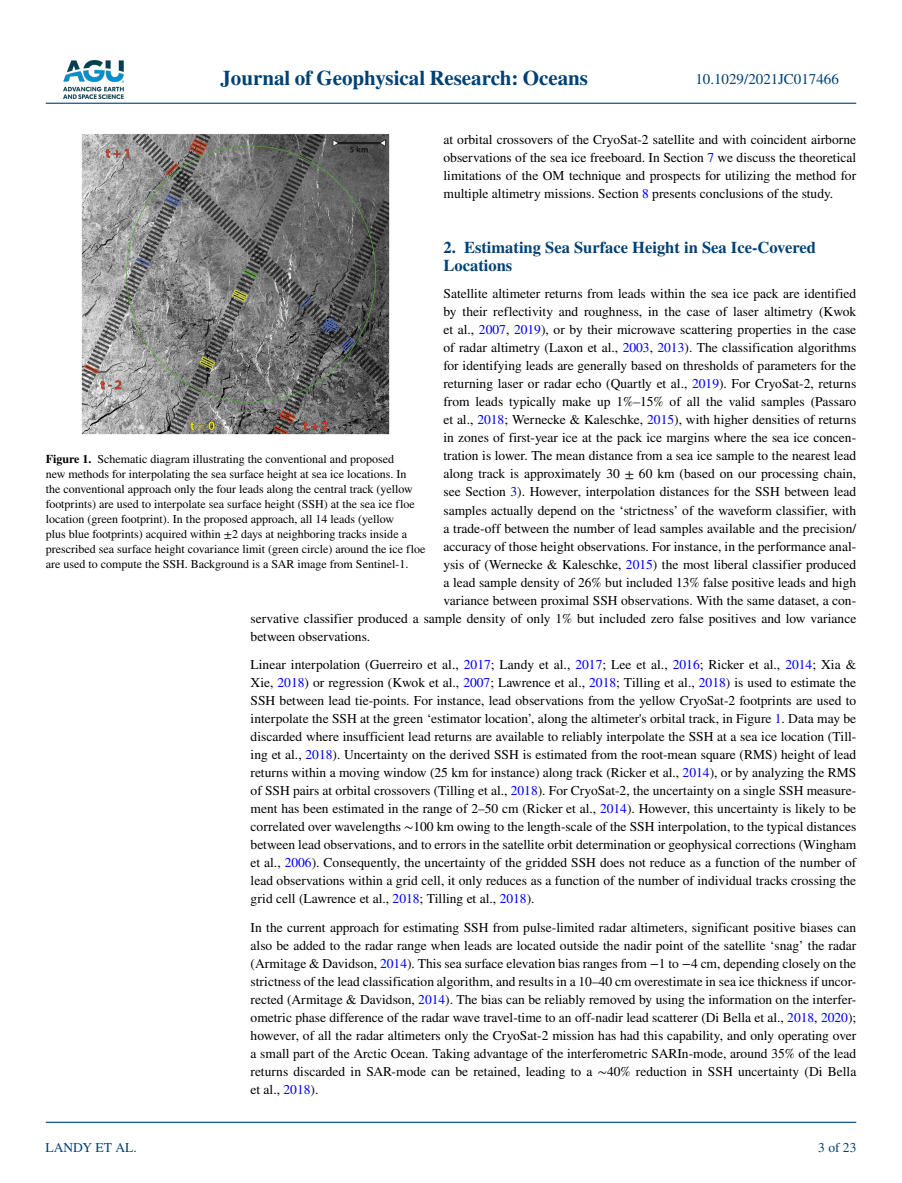
<style>
.page{position:relative;width:902px;height:1183px;background:#fff}
.page>*{position:absolute;margin:0;border:0;box-sizing:border-box;transform-origin:0 0}
.t1{font:700 21px "STIX";color:#004174}
.t2{font:700 16.5px/18px "STIX";color:#004174}
.t3{font:15px "STIX";color:#004174}
.t4{font:13.5px/18px "STIX";color:#000;text-align:justify}
.t5{font:13.5px "STIX";color:#004174}
.t6{font:12px/15px "STIX";color:#000}
.s1{color:#00f}
.s2{font-family:"STIX Math"}
.s3{font-weight:700}
</style>
<div class="page">
<img style="left:63px;top:60px;width:60px;height:39px">
<hr style="left:46px;top:103px;width:810px;height:1px;background:#004174">
<hr style="left:46px;top:1121px;width:810px;height:1px;background:#004174">
<img style="left:81px;top:134px;width:308px;height:300px">
<h1 class="t1" style="left:220px;top:66px;width:369px">Journal of Geophysical Research: Oceans</h1>
<p class="t3" style="left:695px;top:69px;width:145px">10.1029/2021JC017466</p>
<p class="t4" style="left:443px;top:131px;width:414px">at orbital crossovers of the CryoSat-2 satellite and with coincident airborne observations of the sea ice freeboard. In Section <span class="s1">7</span> we discuss the theoretical limitations of the OM technique and prospects for utilizing the method for multiple altimetry missions. Section <span class="s1">8</span> presents conclusions of the study.</p>
<p class="t2" style="left:443px;top:238px;width:374px">2. Estimating Sea Surface Height in Sea Ice-Covered<br>Locations</p>
<p class="t4" style="left:443px;top:286px;width:414px">Satellite altimeter returns from leads within the sea ice pack are identified</p>
<p class="t4" style="left:443px;top:304px;width:414px">by their reflectivity and roughness, in the case of laser altimetry (Kwok</p>
<p class="t4" style="left:443px;top:322px;width:414px">et al., <span class="s1">2007</span>, <span class="s1">2019</span>), or by their microwave scattering properties in the case</p>
<p class="t4" style="left:443px;top:340px;width:414px">of radar altimetry (Laxon et al., <span class="s1">2003</span>, <span class="s1">2013</span>). The classification algorithms</p>
<p class="t4" style="left:443px;top:358px;width:414px">for identifying leads are generally based on thresholds of parameters for the</p>
<p class="t4" style="left:443px;top:376px;width:414px">returning laser or radar echo (Quartly et al., <span class="s1">2019</span>). For CryoSat-2, returns</p>
<p class="t4" style="left:443px;top:393px;width:414px">from leads typically make up 1%–15% of all the valid samples (Passaro</p>
<p class="t4" style="left:443px;top:411px;width:414px">et al., <span class="s1">2018</span>; Wernecke &amp; Kaleschke, <span class="s1">2015</span>), with higher densities of returns</p>
<p class="t4" style="left:443px;top:429px;width:414px">in zones of first-year ice at the pack ice margins where the sea ice concen-</p>
<p class="t4" style="left:443px;top:447px;width:414px">tration is lower. The mean distance from a sea ice sample to the nearest lead</p>
<p class="t4" style="left:443px;top:465px;width:414px">along track is approximately 30 ± 60 km (based on our processing chain,</p>
<p class="t4" style="left:443px;top:483px;width:414px">see Section <span class="s1">3</span>). However, interpolation distances for the SSH between lead</p>
<p class="t4" style="left:443px;top:501px;width:414px">samples actually depend on the ‘strictness’ of the waveform classifier, with</p>
<p class="t4" style="left:443px;top:519px;width:414px">a trade-off between the number of lead samples available and the precision/</p>
<p class="t4" style="left:443px;top:537px;width:414px">accuracy of those height observations. For instance, in the performance anal-</p>
<p class="t4" style="left:443px;top:555px;width:414px">ysis of (Wernecke &amp; Kaleschke, <span class="s1">2015</span>) the most liberal classifier produced</p>
<p class="t4" style="left:443px;top:573px;width:414px">a lead sample density of 26% but included 13% false positive leads and high</p>
<p class="t4" style="left:443px;top:591px;width:414px">variance between proximal SSH observations. With the same dataset, a con-</p>
<p class="t4" style="left:250px;top:609px;width:607px">servative classifier produced a sample density of only 1% but included zero false positives and low variance</p>
<p class="t4" style="left:250px;top:627px;width:121px">between observations.</p>
<p class="t4" style="left:250px;top:656px;width:607px">Linear interpolation (Guerreiro et al., <span class="s1">2017</span>; Landy et al., <span class="s1">2017</span>; Lee et al., <span class="s1">2016</span>; Ricker et al., <span class="s1">2014</span>; Xia &amp; Xie, <span class="s1">2018</span>) or regression (Kwok et al., <span class="s1">2007</span>; Lawrence et al., <span class="s1">2018</span>; Tilling et al., <span class="s1">2018</span>) is used to estimate the SSH between lead tie-points. For instance, lead observations from the yellow CryoSat-2 footprints are used to interpolate the SSH at the green ‘estimator location’, along the altimeter's orbital track, in Figure <span class="s1">1</span>. Data may be discarded where insufficient lead returns are available to reliably interpolate the SSH at a sea ice location (Till&shy;ing et al., <span class="s1">2018</span>). Uncertainty on the derived SSH is estimated from the root-mean square (RMS) height of lead returns within a moving window (25 km for instance) along track (Ricker et al., <span class="s1">2014</span>), or by analyzing the RMS of SSH pairs at orbital crossovers (Tilling et al., <span class="s1">2018</span>). For CryoSat-2, the uncertainty on a single SSH measure&shy;ment has been estimated in the range of 2–50 cm (Ricker et al., <span class="s1">2014</span>). However, this uncertainty is likely to be correlated over wavelengths <span class="s2">∼</span>100 km owing to the length-scale of the SSH interpolation, to the typical distances between lead observations, and to errors in the satellite orbit determination or geophysical corrections (Wingham et al., <span class="s1">2006</span>). Consequently, the uncertainty of the gridded SSH does not reduce as a function of the number of lead observations within a grid cell, it only reduces as a function of the number of individual tracks crossing the grid cell (Lawrence et al., <span class="s1">2018</span>; Tilling et al., <span class="s1">2018</span>).</p>
<p class="t4" style="left:250px;top:918px;width:607px">In the current approach for estimating SSH from pulse-limited radar altimeters, significant positive biases can also be added to the radar range when leads are located outside the nadir point of the satellite ‘snag’ the radar (Armitage &amp; Davidson, <span class="s1">2014</span>). This sea surface elevation bias ranges from −1 to −4 cm, depending closely on the strictness of the lead classification algorithm, and results in a 10–40 cm overestimate in sea ice thickness if uncor&shy;rected (Armitage &amp; Davidson, <span class="s1">2014</span>). The bias can be reliably removed by using the information on the interfer&shy;ometric phase difference of the radar wave travel-time to an off-nadir lead scatterer (Di Bella et al., <span class="s1">2018</span>, <span class="s1">2020</span>); however, of all the radar altimeters only the CryoSat-2 mission has had this capability, and only operating over a small part of the Arctic Ocean. Taking advantage of the interferometric SARIn-mode, around 35% of the lead returns discarded in SAR-mode can be retained, leading to a <span class="s2">∼</span>40% reduction in SSH uncertainty (Di Bella et al., <span class="s1">2018</span>).</p>
<p class="t6" style="left:46px;top:452px;width:381px"><span class="s3">Figure 1.</span> Schematic diagram illustrating the conventional and proposed<br>new methods for interpolating the sea surface height at sea ice locations. In<br>the conventional approach only the four leads along the central track (yellow footprints) are used to interpolate sea surface height (SSH) at the sea ice floe location (green footprint). In the proposed approach, all 14 leads (yellow<br>plus blue footprints) acquired within ±2 days at neighboring tracks inside a prescribed sea surface height covariance limit (green circle) around the ice floe are used to compute the SSH. Background is a SAR image from Sentinel-1.</p>
<p class="t5" style="left:45px;top:1138px;width:93px">LANDY ET AL.</p>
<p class="t5" style="left:818px;top:1138px;width:40px">3 of 23</p>
</div>
